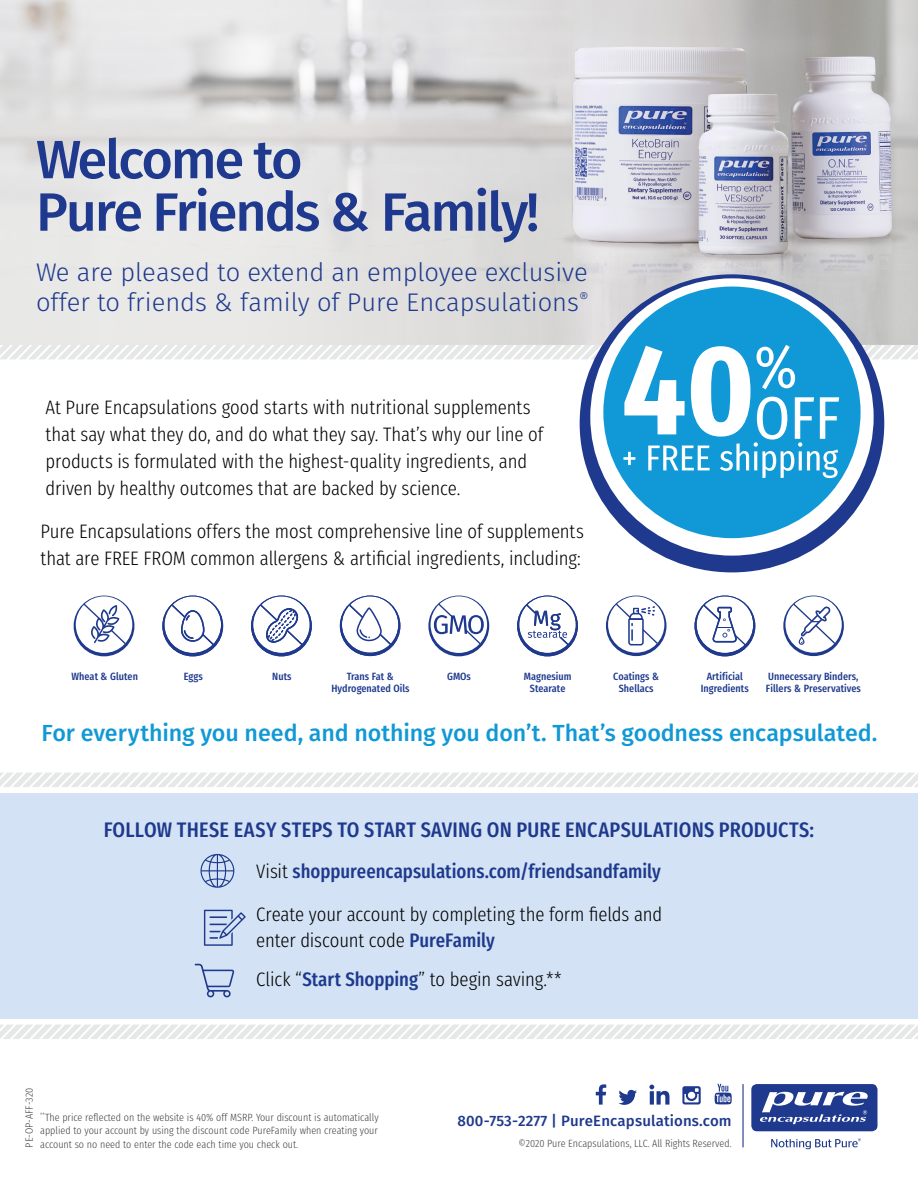
<style>
.page{position:relative;width:918px;height:1188px;background:#fff}
.page>*{position:absolute;margin:0;border:0;box-sizing:border-box;transform-origin:0 0}
.t1{font:500 54px/52.5px "Fira Sans";letter-spacing:-.04em;color:#1e398d}
.t2{font:300 25.5px/30px "Fira Sans";color:#1e398d}
.t3{font:500 23.25px "Fira Sans";letter-spacing:-.005em;color:#1099d6}
.t4{font:500 21px "Fira Sans Condensed";letter-spacing:.01em;color:#1e398d}
.t5{font:300 19.5px/27px "Fira Sans Condensed";letter-spacing:-.005em;color:#000}
.t6{font:500 19.5px "Fira Sans Condensed";color:#1e398d}
.t7{font:500 15px "Fira Sans";letter-spacing:.01em;color:#1e398d}
.t8{font:300 10.5px/13.5px "Fira Sans Condensed";color:#414042;text-align:justify}
.t9{font:500 10.5px/12px "Fira Sans Condensed";letter-spacing:.005em;color:#1e398d;text-align:center}
.s1{font-weight:300;color:#000}
.s2{font-weight:500;color:#1e398d}
</style>
<div class="page">
<img style="left:610px;top:0;width:308px;height:345px">
<svg style="left:0;top:0;width:610px;height:345px;background:#e0dfdf"></svg>
<div style="left:0;top:793px;width:918px;height:226px;background:#d3e3f5"></div>
<div style="left:751px;top:1084px;width:126px;height:47px;background:#1e398d;border-radius:6px"></div>
<svg style="left:760px;top:1092px;width:108px;height:32px"></svg>
<svg style="left:771px;top:1138px;width:90px;height:11px"></svg>
<hr style="left:742px;top:1084px;width:2px;height:63px;background:#1e398d">
<svg style="left:596px;top:1084px;width:10px;height:21px"></svg>
<svg style="left:649px;top:1085px;width:20px;height:20px"></svg>
<svg style="left:682px;top:1086px;width:19px;height:19px"></svg>
<svg style="left:618px;top:1090px;width:19px;height:15px"></svg>
<svg style="left:715px;top:1084px;width:17px;height:20px"></svg>
<svg style="left:74px;top:596px;width:60px;height:60px"></svg>
<svg style="left:162px;top:596px;width:61px;height:60px"></svg>
<svg style="left:251px;top:596px;width:61px;height:60px"></svg>
<svg style="left:340px;top:596px;width:60px;height:60px"></svg>
<svg style="left:428px;top:596px;width:61px;height:60px"></svg>
<svg style="left:517px;top:596px;width:61px;height:60px"></svg>
<svg style="left:606px;top:596px;width:61px;height:60px"></svg>
<svg style="left:783px;top:596px;width:61px;height:60px"></svg>
<svg style="left:695px;top:596px;width:60px;height:60px"></svg>
<svg style="left:0;top:773px;width:918px;height:14px"></svg>
<svg style="left:0;top:1025px;width:918px;height:14px"></svg>
<svg style="left:580px;top:274px;width:304px;height:298px"></svg>
<div style="left:603px;top:287px;width:258px;height:251px;background:#1099d6;border-radius:50%"></div>
<svg style="left:0;top:345px;width:918px;height:133px"></svg>
<svg style="left:201px;top:854px;width:33px;height:34px"></svg>
<svg style="left:195px;top:964px;width:39px;height:33px"></svg>
<svg style="left:204px;top:910px;width:42px;height:36px"></svg>
<h1 class="t1" style="left:36px;top:133px;width:505px">Welcome to<br>Pure Friends &amp; Family!</h1>
<h2 class="t2" style="left:36px;top:257px;width:554px">We are pleased to extend an employee exclusive offer to friends &amp; family of Pure Encapsulations<sup>®</sup></h2>
<p class="t5" style="left:46px;top:392px;width:499px">At Pure Encapsulations good starts with nutritional supplements that say what they do, and do what they say. That’s why our line of products is formulated with the highest-quality ingredients, and driven by healthy outcomes that are backed by science.</p>
<p class="t5" style="left:40px;top:515px;width:545px">Pure Encapsulations offers the most comprehensive line of supplements that are FREE FROM common allergens &amp; artificial ingredients, including:</p>
<p class="t9" style="left:72px;top:669px;width:68px">Wheat &amp; Gluten</p>
<p class="t9" style="left:331px;top:669px;width:79px">Trans Fat &amp;<br>Hydrogenated Oils</p>
<p class="t9" style="left:613px;top:669px;width:47px">Coatings &amp;<br>Shellacs</p>
<p class="t9" style="left:701px;top:669px;width:50px">Artificial<br>Ingredients</p>
<p class="t9" style="left:524px;top:669px;width:49px">Magnesium<br>Stearate</p>
<p class="t9" style="left:766px;top:669px;width:97px;text-align:left">Unnecessary Binders,<br>Fillers &amp; Preservatives</p>
<p class="t9" style="left:184px;top:669px;width:20px">Eggs</p>
<p class="t9" style="left:272px;top:669px;width:21px">Nuts</p>
<p class="t9" style="left:447px;top:669px;width:25px">GMOs</p>
<p class="t3" style="left:41px;top:717px;width:838px">For everything you need, and nothing you don’t. That’s goodness encapsulated.</p>
<p class="t4" style="left:104px;top:811px;width:712px">FOLLOW THESE EASY STEPS TO START SAVING ON PURE ENCAPSULATIONS PRODUCTS:</p>
<p class="t6" style="left:256px;top:853px;width:406px"><span class="s1">Visit</span> shoppureencapsulations.com/friendsandfamily</p>
<p class="t5" style="left:256px;top:900px;width:408px;line-height:25.5px">Create your account by completing the form fields and enter discount code <span class="s2">PureFamily</span></p>
<p class="t5" style="left:256px;top:963px;width:307px">Click “<span class="s2">Start Shopping</span>” to begin saving.**</p>
<p class="t8" style="left:21px;top:1148px;width:61px;rotate:-90deg">PE-OP-AFF-320</p>
<p class="t8" style="left:40px;top:1109px;width:340px"><sup>**</sup>The price reflected on the website is 40% off MSRP. Your discount is automatically applied to your account by using the discount code PureFamily when creating your account so no need to enter the code each time you check out.</p>
<p class="t7" style="left:458px;top:1110px;width:276px">800-753-2277 | PureEncapsulations.com</p>
<p class="t8" style="left:519px;top:1135px;width:215px">©2020 Pure Encapsulations, LLC. All Rights Reserved.</p>
</div>
